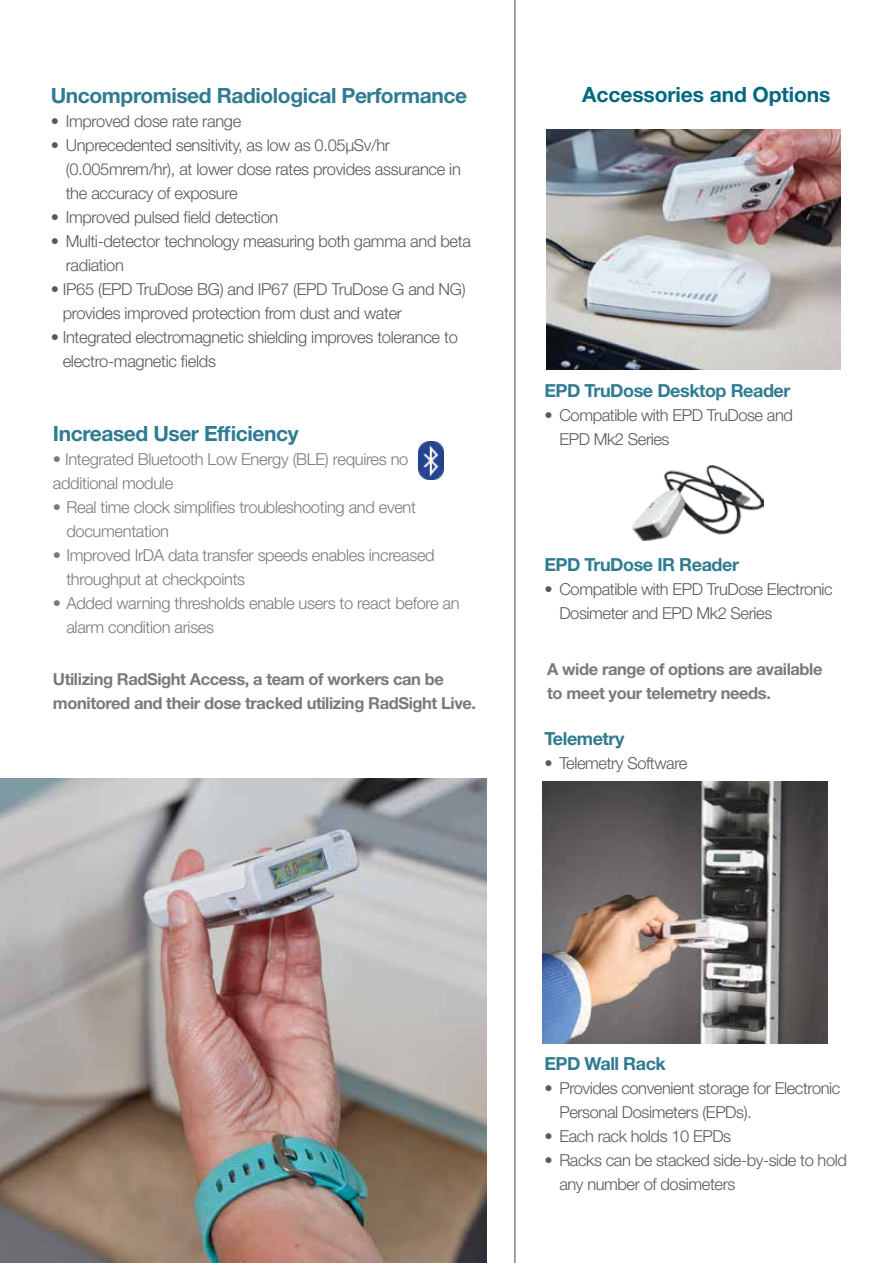
<style>
.page{position:relative;width:893px;height:1263px;background:#fff}
.page>*{position:absolute;margin:0;border:0;box-sizing:border-box;transform-origin:0 0}
.t1{font:700 21px "Helvetica Neue LT Std";letter-spacing:-.02em;color:#2f7b91}
.t2{font:700 21px "Helvetica Neue LT Std";letter-spacing:-.005em;color:#006880}
.t3{font:700 18px "Helvetica Neue LT Std";letter-spacing:-.025em;color:#2f7b91}
.t4{font:300 16.5px/24px "Helvetica Neue LT Std";letter-spacing:-.02em;color:#58595b}
.t5{font:300 16.5px/24px "Helvetica Neue LT Std";letter-spacing:-.02em;color:#797a7d}
.t6{font:700 16.5px/24px "Helvetica Neue LT Std";letter-spacing:-.025em;color:#797a7d}
</style>
<div class="page">
<img style="left:547px;top:129px;width:293px;height:240px">
<img style="left:419px;top:441px;width:25px;height:38px">
<hr style="left:514px;top:0;width:2px;height:1263px;background:#838588">
<img style="left:633px;top:465px;width:131px;height:75px">
<img style="left:542px;top:782px;width:285px;height:262px">
<img style="left:0;top:778px;width:486px;height:485px">
<p class="t1" style="left:51px;top:83px;width:418px">Uncompromised Radiological Performance</p>
<p class="t4" style="left:51px;top:109px;width:192px">• Improved dose rate range</p>
<p class="t4" style="left:66px;top:133px;width:397px;text-indent:-15px">• Unprecedented sensitivity, as low as 0.05µSv/hr (0.005mrem/hr), at lower dose rates provides assurance in the accuracy of exposure</p>
<p class="t4" style="left:51px;top:205px;width:229px">• Improved pulsed field detection</p>
<p class="t4" style="left:66px;top:229px;width:407px;text-indent:-15px">• Multi-detector technology measuring both gamma and beta radiation</p>
<p class="t4" style="left:63px;top:277px;width:404px;text-indent:-12px">• IP65 (EPD TruDose BG) and IP67 (EPD TruDose G and NG) provides improved protection from dust and water</p>
<p class="t4" style="left:63px;top:325px;width:397px;text-indent:-12px">• Integrated electromagnetic shielding improves tolerance to electro-magnetic fields</p>
<p class="t1" style="left:53px;top:421px;width:247px">Increased User Efficiency</p>
<p class="t5" style="left:53px;top:447px;width:357px">• Integrated Bluetooth Low Energy (BLE) requires no additional module</p>
<p class="t5" style="left:66px;top:495px;width:351px;text-indent:-13px">• Real time clock simplifies troubleshooting and event documentation</p>
<p class="t5" style="left:66px;top:543px;width:370px;text-indent:-13px">• Improved IrDA data transfer speeds enables increased throughput at checkpoints</p>
<p class="t5" style="left:66px;top:591px;width:395px;text-indent:-13px">• Added warning thresholds enable users to react before an alarm condition arises</p>
<p class="t6" style="left:53px;top:667px;width:425px">Utilizing RadSight Access, a team of workers can be monitored and their dose tracked utilizing RadSight Live.</p>
<p class="t2" style="left:582px;top:81px;width:250px">Accessories and Options</p>
<p class="t3" style="left:544px;top:379px;width:248px">EPD TruDose Desktop Reader</p>
<p class="t4" style="left:559px;top:403px;width:235px;text-indent:-15px">• Compatible with EPD TruDose and<br>EPD Mk2 Series</p>
<p class="t3" style="left:544px;top:554px;width:196px">EPD TruDose IR Reader</p>
<p class="t4" style="left:559px;top:577px;width:275px;text-indent:-15px">• Compatible with EPD TruDose Electronic<br>Dosimeter and EPD Mk2 Series</p>
<p class="t6" style="left:547px;top:657px;width:277px">A wide range of options are available to meet your telemetry needs.</p>
<p class="t3" style="left:544px;top:728px;width:82px">Telemetry</p>
<p class="t4" style="left:544px;top:751px;width:145px">• Telemetry Software</p>
<p class="t3" style="left:544px;top:1052px;width:123px">EPD Wall Rack</p>
<p class="t4" style="left:559px;top:1076px;width:283px;text-indent:-15px">• Provides convenient storage for Electronic<br>Personal Dosimeters (EPDs).</p>
<p class="t4" style="left:544px;top:1124px;width:188px">• Each rack holds 10 EPDs</p>
<p class="t4" style="left:559px;top:1148px;width:289px;text-indent:-15px">• Racks can be stacked side-by-side to hold any number of dosimeters</p>
</div>
